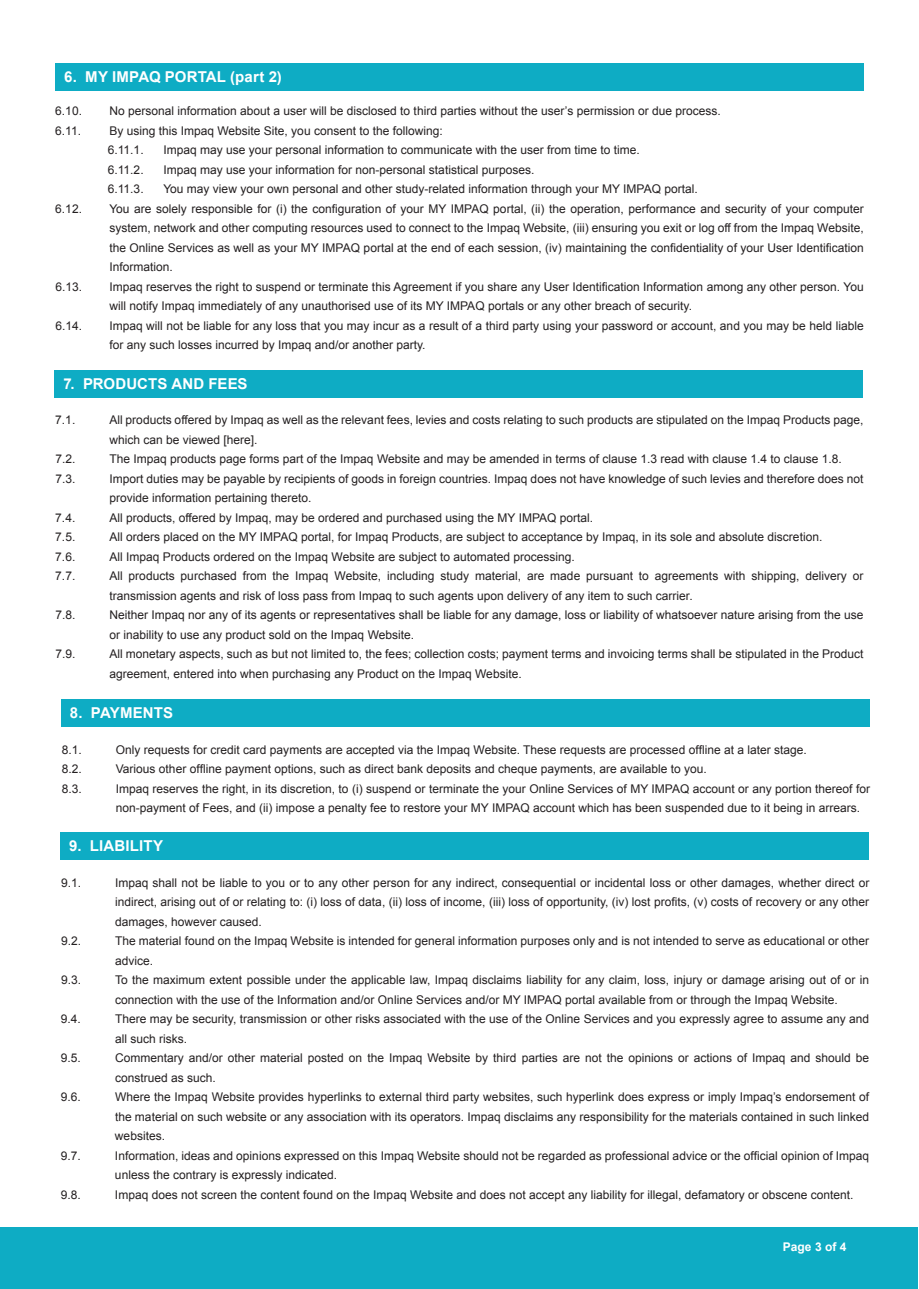
<style>
.page{position:relative;width:919px;height:1289px;background:#fff}
.page>*{position:absolute;margin:0;border:0;box-sizing:border-box;transform-origin:0 0}
.t1{font:700 15px "Arial";letter-spacing:.01em;color:#fff}
.t2{font:12px/19.5px "Arial";color:#231f20}
.t3{font:700 12px "Arial";color:#fff}
</style>
<div class="page">
<div style="left:0;top:1227px;width:917px;height:61px;background:#0eacc4"></div>
<div style="left:55px;top:63px;width:808px;height:27px;background:#0eacc4"></div>
<div style="left:54px;top:370px;width:808px;height:27px;background:#0eacc4"></div>
<div style="left:61px;top:699px;width:808px;height:27px;background:#0eacc4"></div>
<div style="left:60px;top:832px;width:808px;height:27px;background:#0eacc4"></div>
<p class="t1" style="left:64px;top:67px;width:219px">6. MY IMPAQ PORTAL (part 2)</p>
<p class="t2" style="left:55px;top:101px;width:28px">6.10.</p>
<p class="t2" style="left:109px;top:101px;width:613px">No personal information about a user will be disclosed to third parties without the user’s permission or due process.</p>
<p class="t2" style="left:55px;top:121px;width:27px">6.11.</p>
<p class="t2" style="left:108px;top:121px;width:336px">By using this Impaq Website Site, you consent to the following:<br>6.11.1.</p>
<p class="t2" style="left:163px;top:140px;width:478px">Impaq may use your personal information to communicate with the user from time to time.</p>
<p class="t2" style="left:108px;top:160px;width:37px">6.11.2.</p>
<p class="t2" style="left:163px;top:160px;width:372px">Impaq may use your information for non-personal statistical purposes.</p>
<p class="t2" style="left:108px;top:179px;width:37px">6.11.3.</p>
<p class="t2" style="left:163px;top:179px;width:536px">You may view your own personal and other study-related information through your MY IMPAQ portal.</p>
<p class="t2" style="left:55px;top:199px;width:28px">6.12.</p>
<p class="t2" style="left:109px;top:199px;width:755px;text-align:justify">You are solely responsible for (i) the configuration of your MY IMPAQ portal, (ii) the operation, performance and security of your computer system, network and other computing resources used to connect to the Impaq Website, (iii) ensuring you exit or log off from the Impaq Website, the Online Services as well as your MY IMPAQ portal at the end of each session, (iv) maintaining the confidentiality of your User Identification Information.</p>
<p class="t2" style="left:55px;top:277px;width:28px">6.13.</p>
<p class="t2" style="left:109px;top:277px;width:755px">Impaq reserves the right to suspend or terminate this Agreement if you share any User Identification Information among any other person. You will notify Impaq immediately of any unauthorised use of its MY IMPAQ portals or any other breach of security.</p>
<p class="t2" style="left:55px;top:316px;width:28px">6.14.</p>
<p class="t2" style="left:109px;top:316px;width:755px">Impaq will not be liable for any loss that you may incur as a result of a third party using your password or account, and you may be held liable for any such losses incurred by Impaq and/or another party.</p>
<p class="t1" style="left:63px;top:374px;width:186px">7. PRODUCTS AND FEES</p>
<p class="t2" style="left:55px;top:410px;width:22px">7.1.</p>
<p class="t2" style="left:109px;top:410px;width:755px">All products offered by Impaq as well as the relevant fees, levies and costs relating to such products are stipulated on the Impaq Products page, which can be viewed [here].</p>
<p class="t2" style="left:55px;top:449px;width:22px">7.2.</p>
<p class="t2" style="left:109px;top:449px;width:734px">The Impaq products page forms part of the Impaq Website and may be amended in terms of clause 1.3 read with clause 1.4 to clause 1.8.</p>
<p class="t2" style="left:55px;top:469px;width:22px">7.3.</p>
<p class="t2" style="left:109px;top:469px;width:755px">Import duties may be payable by recipients of goods in foreign countries. Impaq does not have knowledge of such levies and therefore does not provide information pertaining thereto.</p>
<p class="t2" style="left:55px;top:508px;width:22px">7.4.</p>
<p class="t2" style="left:109px;top:508px;width:485px">All products, offered by Impaq, may be ordered and purchased using the MY IMPAQ portal.</p>
<p class="t2" style="left:55px;top:527px;width:22px">7.5.</p>
<p class="t2" style="left:109px;top:527px;width:714px">All orders placed on the MY IMPAQ portal, for Impaq Products, are subject to acceptance by Impaq, in its sole and absolute discretion.</p>
<p class="t2" style="left:55px;top:547px;width:22px">7.6.</p>
<p class="t2" style="left:109px;top:547px;width:467px">All Impaq Products ordered on the Impaq Website are subject to automated processing.</p>
<p class="t2" style="left:55px;top:566px;width:22px">7.7.</p>
<p class="t2" style="left:109px;top:566px;width:755px">All products purchased from the Impaq Website, including study material, are made pursuant to agreements with shipping, delivery or transmission agents and risk of loss pass from Impaq to such agents upon delivery of any item to such carrier.</p>
<p class="t2" style="left:55px;top:605px;width:22px">7.8.</p>
<p class="t2" style="left:109px;top:605px;width:755px">Neither Impaq nor any of its agents or representatives shall be liable for any damage, loss or liability of whatsoever nature arising from the use or inability to use any product sold on the Impaq Website.</p>
<p class="t2" style="left:55px;top:644px;width:22px">7.9.</p>
<p class="t2" style="left:109px;top:644px;width:755px">All monetary aspects, such as but not limited to, the fees; collection costs; payment terms and invoicing terms shall be stipulated in the Product agreement, entered into when purchasing any Product on the Impaq Website.</p>
<p class="t1" style="left:70px;top:703px;width:105px">8. PAYMENTS</p>
<p class="t2" style="left:62px;top:739px;width:22px">8.1.</p>
<p class="t2" style="left:116px;top:739px;width:692px">Only requests for credit card payments are accepted via the Impaq Website. These requests are processed offline at a later stage.</p>
<p class="t2" style="left:62px;top:759px;width:22px">8.2.</p>
<p class="t2" style="left:116px;top:759px;width:592px">Various other offline payment options, such as direct bank deposits and cheque payments, are available to you.</p>
<p class="t2" style="left:62px;top:778px;width:22px">8.3.</p>
<p class="t2" style="left:116px;top:778px;width:755px">Impaq reserves the right, in its discretion, to (i) suspend or terminate the your Online Services of MY IMPAQ account or any portion thereof for non-payment of Fees, and (ii) impose a penalty fee to restore your MY IMPAQ account which has been suspended due to it being in arrears.</p>
<p class="t1" style="left:69px;top:836px;width:95px">9. LIABILITY</p>
<p class="t2" style="left:61px;top:872px;width:22px">9.1.</p>
<p class="t2" style="left:115px;top:872px;width:755px;text-align:justify">Impaq shall not be liable to you or to any other person for any indirect, consequential or incidental loss or other damages, whether direct or indirect, arising out of or relating to: (i) loss of data, (ii) loss of income, (iii) loss of opportunity, (iv) lost profits, (v) costs of recovery or any other damages, however caused.</p>
<p class="t2" style="left:61px;top:931px;width:22px">9.2.</p>
<p class="t2" style="left:115px;top:931px;width:755px">The material found on the Impaq Website is intended for general information purposes only and is not intended to serve as educational or other advice.</p>
<p class="t2" style="left:61px;top:970px;width:22px">9.3.</p>
<p class="t2" style="left:115px;top:970px;width:755px">To the maximum extent possible under the applicable law, Impaq disclaims liability for any claim, loss, injury or damage arising out of or in connection with the use of the Information and/or Online Services and/or MY IMPAQ portal available from or through the Impaq Website.</p>
<p class="t2" style="left:61px;top:1009px;width:22px">9.4.</p>
<p class="t2" style="left:115px;top:1009px;width:755px">There may be security, transmission or other risks associated with the use of the Online Services and you expressly agree to assume any and all such risks.</p>
<p class="t2" style="left:61px;top:1048px;width:22px">9.5.</p>
<p class="t2" style="left:115px;top:1048px;width:755px">Commentary and/or other material posted on the Impaq Website by third parties are not the opinions or actions of Impaq and should be construed as such.</p>
<p class="t2" style="left:61px;top:1087px;width:22px">9.6.</p>
<p class="t2" style="left:115px;top:1087px;width:755px;text-align:justify">Where the Impaq Website provides hyperlinks to external third party websites, such hyperlink does express or imply Impaq’s endorsement of the material on such website or any association with its operators. Impaq disclaims any responsibility for the materials contained in such linked websites.</p>
<p class="t2" style="left:61px;top:1145px;width:22px">9.7.</p>
<p class="t2" style="left:115px;top:1145px;width:755px">Information, ideas and opinions expressed on this Impaq Website should not be regarded as professional advice or the official opinion of Impaq unless the contrary is expressly indicated.</p>
<p class="t2" style="left:61px;top:1184px;width:22px">9.8.</p>
<p class="t2" style="left:115px;top:1184px;width:740px">Impaq does not screen the content found on the Impaq Website and does not accept any liability for illegal, defamatory or obscene content.</p>
<p class="t3" style="left:782px;top:1238px;width:65px">Page 3 of 4</p>
</div>
